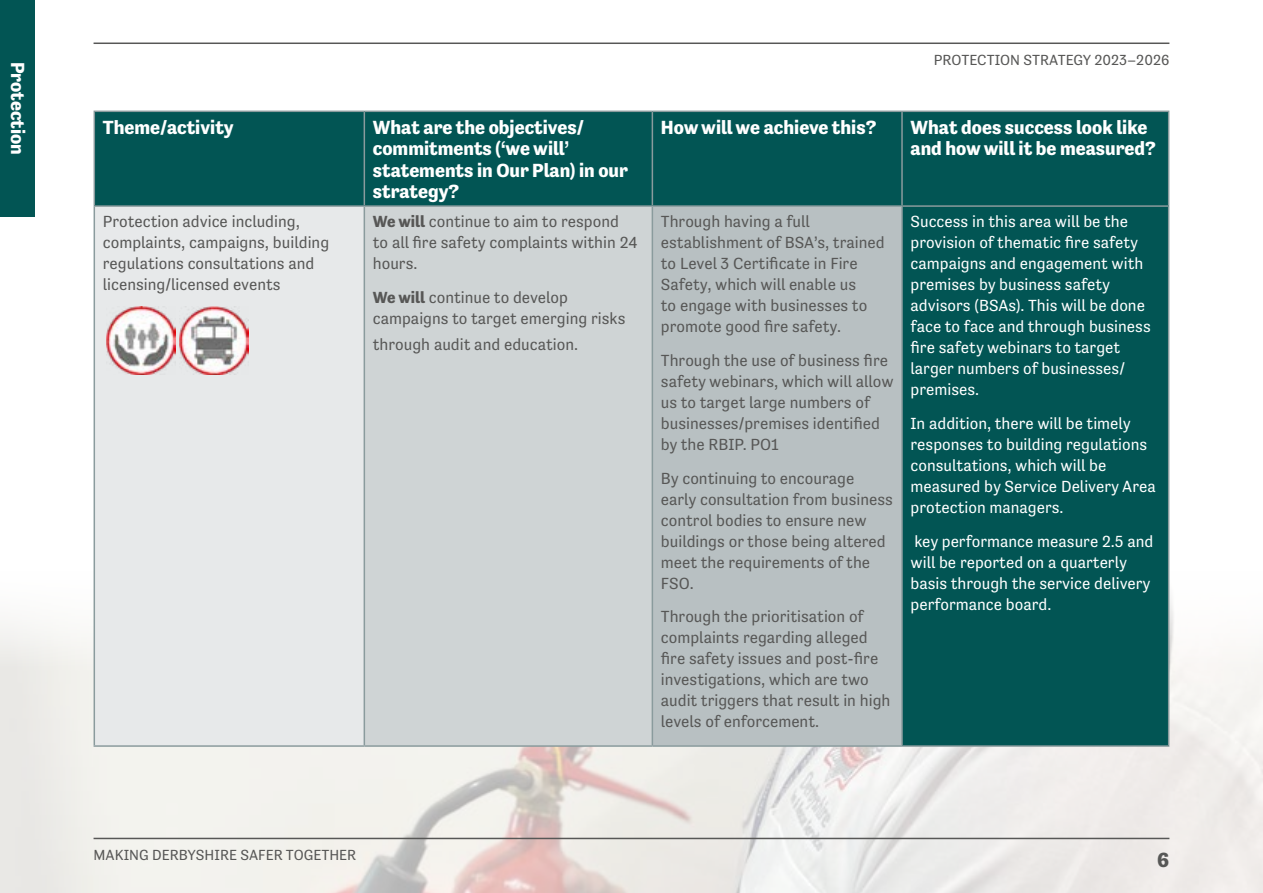
<style>
.page{position:relative;width:1263px;height:893px;background:#fff}
.page>*{position:absolute;margin:0;border:0;box-sizing:border-box;transform-origin:0 0}
.t1{font:700 21px "Tenso";color:#575756}
.t2{font:700 19.5px/21px "Tenso";color:#fff}
.t3{font:16.5px/21px "Tenso";color:#575756}
.t4{font:16.5px/21px "Tenso";color:#fff}
.t5{font:15px "Tenso";color:#575756}
.s1{font-weight:700}
</style>
<div class="page">
<img style="left:0;top:668px;width:1262px;height:225px">
<hr style="left:94px;top:838px;width:1075px;height:1px;background:#575756">
<hr style="left:94px;top:43px;width:1075px;height:1px;background:#575756">
<div style="left:0;top:0;width:34px;height:217px;background:#025554"></div>
<div style="left:902px;top:206px;width:267px;height:540px;background:#025554"></div>
<div style="left:94px;top:206px;width:270px;height:540px;background:#e7e9ea"></div>
<div style="left:364px;top:206px;width:288px;height:540px;background:#cfd4d5"></div>
<div style="left:652px;top:206px;width:250px;height:540px;background:#b8c0c2"></div>
<div style="left:94px;top:111px;width:270px;height:95px;background:#025554"></div>
<div style="left:364px;top:111px;width:288px;height:95px;background:#025554"></div>
<div style="left:652px;top:111px;width:250px;height:95px;background:#025554"></div>
<div style="left:902px;top:111px;width:267px;height:95px;background:#025554"></div>
<hr style="left:94px;top:111px;width:270px;height:1px;background:#8a9b9d">
<hr style="left:94px;top:112px;width:1px;height:93px;background:#8a9b9d">
<hr style="left:364px;top:111px;width:288px;height:1px;background:#8a9b9d">
<hr style="left:364px;top:112px;width:1px;height:93px;background:#8a9b9d">
<hr style="left:652px;top:111px;width:250px;height:1px;background:#8a9b9d">
<hr style="left:652px;top:112px;width:1px;height:93px;background:#8a9b9d">
<hr style="left:902px;top:111px;width:267px;height:1px;background:#8a9b9d">
<hr style="left:901px;top:112px;width:2px;height:93px;background:#8a9b9d">
<hr style="left:1168px;top:112px;width:1px;height:93px;background:#8a9b9d">
<hr style="left:94px;top:205px;width:270px;height:2px;background:#8a9b9d">
<hr style="left:94px;top:207px;width:1px;height:538px;background:#8a9b9d">
<hr style="left:364px;top:205px;width:288px;height:2px;background:#8a9b9d">
<hr style="left:364px;top:207px;width:1px;height:538px;background:#8a9b9d">
<hr style="left:652px;top:205px;width:250px;height:2px;background:#8a9b9d">
<hr style="left:652px;top:207px;width:1px;height:538px;background:#8a9b9d">
<hr style="left:902px;top:205px;width:267px;height:2px;background:#8a9b9d">
<hr style="left:901px;top:207px;width:2px;height:538px;background:#8a9b9d">
<hr style="left:1168px;top:207px;width:1px;height:538px;background:#8a9b9d">
<hr style="left:94px;top:745px;width:270px;height:2px;background:#8a9b9d">
<hr style="left:364px;top:745px;width:288px;height:2px;background:#8a9b9d">
<hr style="left:652px;top:745px;width:250px;height:2px;background:#8a9b9d">
<hr style="left:902px;top:745px;width:267px;height:2px;background:#8a9b9d">
<img style="left:106px;top:306px;width:69px;height:69px">
<img style="left:179px;top:306px;width:69px;height:69px">
<p class="t2" style="left:28px;top:62px;width:95px;rotate:90deg">Protection</p>
<p class="t5" style="left:934px;top:52px;width:237px">PROTECTION STRATEGY 2023–2026</p>
<p class="t2" style="left:103px;top:117px;width:132px">Theme/activity</p>
<p class="t2" style="left:373px;top:117px;width:257px">What are the objectives/ commitments (‘we will’ statements in Our Plan) in our strategy?</p>
<p class="t2" style="left:661px;top:117px;width:217px">How will we achieve this?</p>
<p class="t2" style="left:910px;top:117px;width:247px">What does success look like and how will it be measured?</p>
<p class="t3" style="left:103px;top:211px;width:228px">Protection advice including, complaints, campaigns, building regulations consultations and licensing/licensed events</p>
<p class="t3" style="left:373px;top:211px;width:266px"><span class="s1">We will</span> continue to aim to respond to all fre safety complaints within 24 hours.</p>
<p class="t3" style="left:373px;top:287px;width:254px"><span class="s1">We will</span> continue to develop campaigns to target emerging risks</p>
<p class="t3" style="left:373px;top:334px;width:207px">through audit and education.</p>
<p class="t3" style="left:661px;top:211px;width:225px">Through having a full establishment of BSA’s, trained to Level 3 Certifcate in Fire<br>Safety, which will enable us<br>to engage with businesses to promote good fre safety.</p>
<p class="t3" style="left:661px;top:350px;width:234px">Through the use of business fre safety webinars, which will allow us to target large numbers of businesses/premises identifed by the RBIP. PO1</p>
<p class="t3" style="left:661px;top:467px;width:234px">By continuing to encourage early consultation from business control bodies to ensure new buildings or those being altered meet the requirements of the<br>FSO.</p>
<p class="t3" style="left:661px;top:606px;width:231px">Through the prioritisation of complaints regarding alleged fre safety issues and post-fre investigations, which are two audit triggers that result in high levels of enforcement.</p>
<p class="t4" style="left:910px;top:211px;width:242px">Success in this area will be the provision of thematic fre safety campaigns and engagement with premises by business safety advisors (BSAs). This will be done face to face and through business fre safety webinars to target larger numbers of businesses/ premises.</p>
<p class="t4" style="left:910px;top:413px;width:247px">In addition, there will be timely responses to building regulations consultations, which will be measured by Service Delivery Area protection managers.</p>
<p class="t4" style="left:910px;top:530px;width:244px">key performance measure 2.5 and will be reported on a quarterly basis through the service delivery performance board.</p>
<p class="t5" style="left:94px;top:846px;width:264px">MAKING DERBYSHIRE SAFER TOGETHER</p>
<p class="t1" style="left:1157px;top:848px;width:14px">6</p>
</div>
